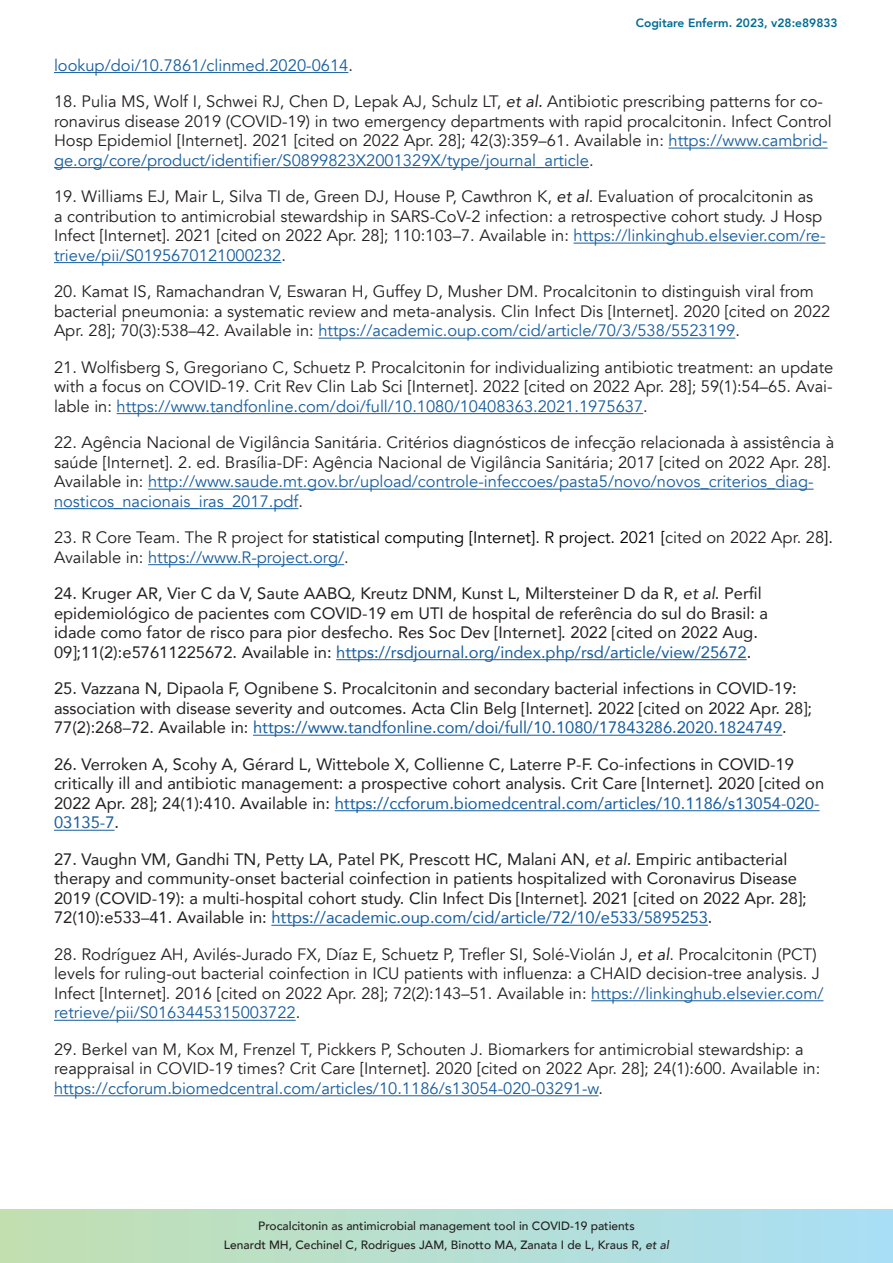
<style>
.page{position:relative;width:893px;height:1263px;background:#fff}
.page>*{position:absolute;margin:0;border:0;box-sizing:border-box;transform-origin:0 0}
.Heading_2{font:16.5px/19.5px "Avenir";color:#231f20}
.t1{font:16.5px/19.5px "Avenir";color:#231f20}
.t2{font:16.5px "Avenir";color:#175d9e}
.t3{font:500 12px/18.6px "Avenir";color:#231f20;text-align:center}
.t4{font:800 12px "Avenir";color:#006c95}
.s1{color:#231f20}
.s2{font-style:italic}
.s3{color:#175d9e}
.s4{color:#000}
</style>
<div class="page">
<svg style="left:0;top:1209px;width:893px;height:54px;background:#b6dfd2"></svg>
<hr style="left:54px;top:72px;width:294px;height:1px;background:#175d9e">
<hr style="left:668px;top:148px;width:160px;height:1px;background:#175d9e">
<hr style="left:54px;top:167px;width:535px;height:1px;background:#175d9e">
<hr style="left:573px;top:243px;width:253px;height:1px;background:#175d9e">
<hr style="left:54px;top:262px;width:227px;height:1px;background:#175d9e">
<hr style="left:318px;top:338px;width:417px;height:1px;background:#175d9e">
<hr style="left:117px;top:413px;width:526px;height:1px;background:#175d9e">
<hr style="left:148px;top:489px;width:666px;height:1px;background:#175d9e">
<hr style="left:54px;top:508px;width:244px;height:1px;background:#175d9e">
<hr style="left:148px;top:564px;width:196px;height:1px;background:#175d9e">
<hr style="left:336px;top:659px;width:411px;height:1px;background:#175d9e">
<hr style="left:253px;top:735px;width:529px;height:1px;background:#175d9e">
<hr style="left:335px;top:810px;width:485px;height:1px;background:#175d9e">
<hr style="left:54px;top:830px;width:61px;height:1px;background:#175d9e">
<hr style="left:271px;top:925px;width:437px;height:1px;background:#175d9e">
<hr style="left:591px;top:1000px;width:232px;height:1px;background:#175d9e">
<hr style="left:54px;top:1020px;width:242px;height:1px;background:#175d9e">
<hr style="left:54px;top:1095px;width:545px;height:1px;background:#175d9e">
<p class="t4" style="left:636px;top:12px;width:203px">Cogitare Enferm. 2023, v28:e89833</p>
<p class="t2" style="left:54px;top:55px;width:300px">lookup/doi/10.7861/clinmed.2020-0614<span class="s1">.</span></p>
<p class="Heading_2" style="left:54px;top:92px;width:779px">18. Pulia MS, Wolf I, Schwei RJ, Chen D, Lepak AJ, Schulz LT, <span class="s2">et al.</span> Antibiotic prescribing patterns for co&shy;ronavirus disease 2019 (COVID-19) in two emergency departments with rapid procalcitonin. Infect Control Hosp Epidemiol [Internet]. 2021 [cited on 2022 Apr. 28]; 42(3):359–61. Available in: <span class="s3">https://www.cambrid&shy;ge.org/core/product/identifier/S0899823X2001329X/type/journal_article</span>.</p>
<p class="Heading_2" style="left:54px;top:187px;width:773px">19. Williams EJ, Mair L, Silva TI de, Green DJ, House P, Cawthron K, <span class="s2">et al</span>. Evaluation of procalcitonin as a contribution to antimicrobial stewardship in SARS-CoV-2 infection: a retrospective cohort study. J Hosp Infect [Internet]. 2021 [cited on 2022 Apr. 28]; 110:103–7. Available in: <span class="s3">https://linkinghub.elsevier.com/re&shy;trieve/pii/S0195670121000232</span>.</p>
<p class="Heading_2" style="left:54px;top:282px;width:778px">20. Kamat IS, Ramachandran V, Eswaran H, Guffey D, Musher DM. Procalcitonin to distinguish viral from bacterial pneumonia: a systematic review and meta-analysis. Clin Infect Dis [Internet]. 2020 [cited on 2022<br>Apr. 28]; 70(3):538–42. Available in: <span class="s3">https://academic.oup.com/cid/article/70/3/538/5523199</span>.</p>
<p class="Heading_2" style="left:54px;top:357px;width:781px;text-align:justify">21. Wolfisberg S, Gregoriano C, Schuetz P. Procalcitonin for individualizing antibiotic treatment: an update with a focus on COVID-19. Crit Rev Clin Lab Sci [Internet]. 2022 [cited on 2022 Apr. 28]; 59(1):54–65. Avai&shy;lable in: <span class="s3">https://www.tandfonline.com/doi/full/10.1080/10408363.2021.1975637</span>.</p>
<p class="Heading_2" style="left:54px;top:433px;width:782px">22. Agência Nacional de Vigilância Sanitária. Critérios diagnósticos de infecção relacionada à assistência à saúde [Internet]. 2. ed. Brasília-DF: Agência Nacional de Vigilância Sanitária; 2017 [cited on 2022 Apr. 28].<br>Available in: <span class="s3">http://www.saude.mt.gov.br/upload/controle-infeccoes/pasta5/novo/novos_criterios_diag&shy;nosticos_nacionais_iras_2017.pdf</span>.</p>
<p class="Heading_2" style="left:54px;top:528px;width:781px">23. R Core Team. The R project for <span class="s4">statistical computing [Internet]. R project. 2021 [</span>cited on 2022 Apr. 28<span class="s4">].<br></span>Available in: <span class="s3">https://www.R-project.org/</span>.</p>
<p class="t1" style="left:54px;top:583px;width:716px">24. Kruger AR, Vier C da V, Saute AABQ, Kreutz DNM, Kunst L, Miltersteiner D da R, <span class="s2">et al</span>. Perfil epidemiológico de pacientes com COVID-19 em UTI de hospital de referência do sul do Brasil: a idade como fator de risco para pior desfecho. Res Soc Dev [Internet]. 2022 [cited on 2022 Aug.<br>09];11(2):e57611225672. Available in: <span class="s3">https://rsdjournal.org/index.php/rsd/article/view/25672</span>.</p>
<p class="t1" style="left:54px;top:678px;width:759px">25. Vazzana N, Dipaola F, Ognibene S. Procalcitonin and secondary bacterial infections in COVID-19: association with disease severity and outcomes. Acta Clin Belg [Internet]. 2022 [cited on 2022 Apr. 28];<br>77(2):268–72. Available in: <span class="s3">https://www.tandfonline.com/doi/full/10.1080/17843286.2020.1824749</span>.</p>
<p class="t1" style="left:54px;top:754px;width:772px">26. Verroken A, Scohy A, Gérard L, Wittebole X, Collienne C, Laterre P-F. Co-infections in COVID-19 critically ill and antibiotic management: a prospective cohort analysis. Crit Care [Internet]. 2020 [cited on 2022 Apr. 28]; 24(1):410. Available in: <span class="s3">https://ccforum.biomedcentral.com/articles/10.1186/s13054-020- 03135-7</span>.</p>
<p class="t1" style="left:54px;top:849px;width:754px">27. Vaughn VM, Gandhi TN, Petty LA, Patel PK, Prescott HC, Malani AN, <span class="s2">et al.</span> Empiric antibacterial therapy and community-onset bacterial coinfection in patients hospitalized with Coronavirus Disease 2019 (COVID-19): a multi-hospital cohort study. Clin Infect Dis [Internet]. 2021 [cited on 2022 Apr. 28]; 72(10):e533–41. Available in: <span class="s3">https://academic.oup.com/cid/article/72/10/e533/5895253</span>.</p>
<p class="Heading_2" style="left:54px;top:944px;width:771px">28. Rodríguez AH, Avilés-Jurado FX, Díaz E, Schuetz P, Trefler SI, Solé-Violán J, <span class="s2">et al</span>. Procalcitonin (PCT) levels for ruling-out bacterial coinfection in ICU patients with influenza: a CHAID decision-tree analysis. J Infect [Internet]. 2016 [cited on 2022 Apr. 28]; 72(2):143–51. Available in: <span class="s3">https://linkinghub.elsevier.com/ retrieve/pii/S0163445315003722</span>.</p>
<p class="Heading_2" style="left:54px;top:1039px;width:768px">29. Berkel van M, Kox M, Frenzel T, Pickkers P, Schouten J. Biomarkers for antimicrobial stewardship: a reappraisal in COVID-19 times? Crit Care [Internet]. 2020 [cited on 2022 Apr. 28]; 24(1):600. Available in: <span class="s3">https://ccforum.biomedcentral.com/articles/10.1186/s13054-020-03291-w</span>.</p>
<p class="t3" style="left:224px;top:1216px;width:447px">Procalcitonin as antimicrobial management tool in COVID-19 patients<br>Lenardt MH, Cechinel C, Rodrigues JAM, Binotto MA, Zanata I de L, Kraus R, <span class="s2">et al</span></p>
</div>
